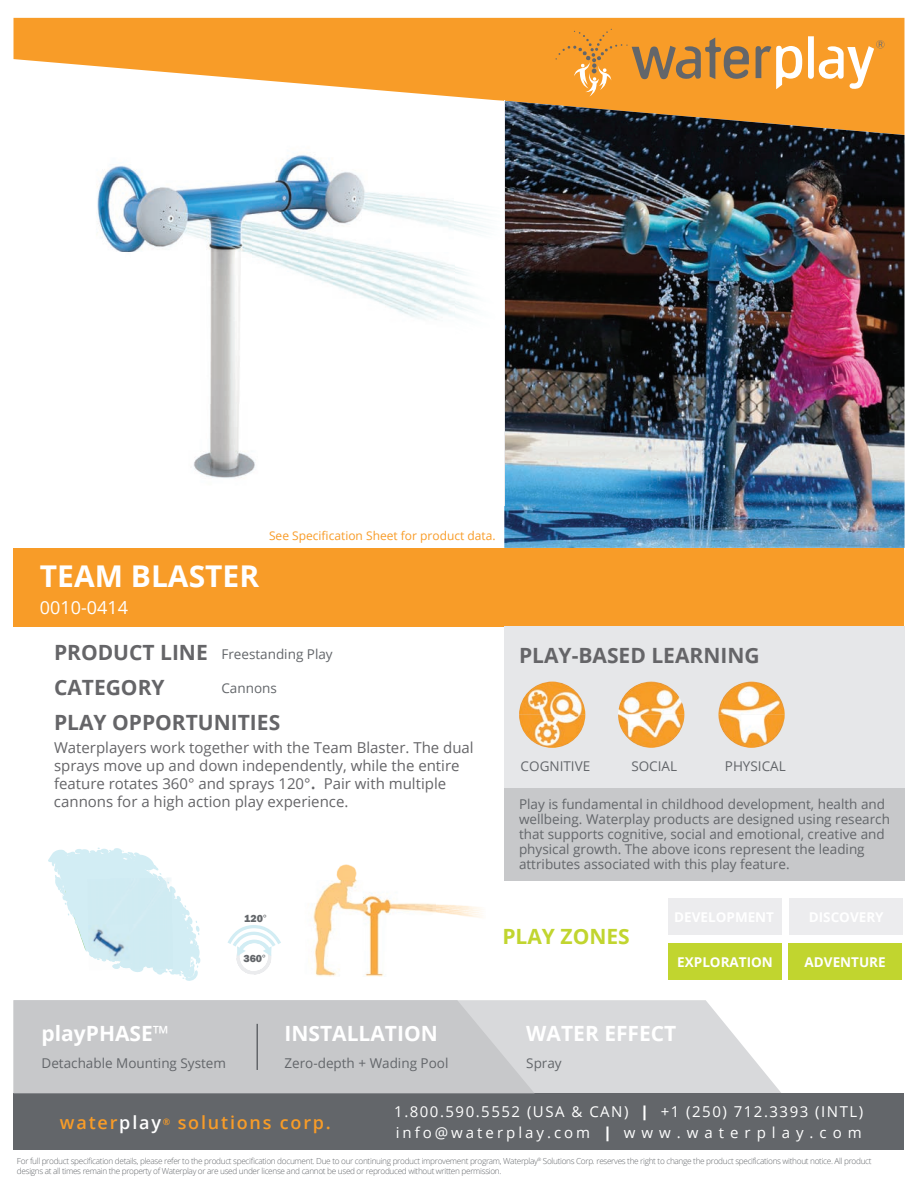
<style>
.page{position:relative;width:918px;height:1188px;background:#fff}
.page>*{position:absolute;margin:0;border:0;box-sizing:border-box;transform-origin:0 0}
.t1{font:700 30px "Open Sans";color:#fff}
.t2{font:700 21px/35.4px "Open Sans";color:#656568}
.t3{font:700 21px "Open Sans";color:#fff}
.t4{font:700 21px "Open Sans";color:#c1d52f}
.t5{font:600 18px "Open Sans";letter-spacing:.1em;color:#f89c28}
.t6{font:18px "Open Sans";color:#fff}
.t7{font:15px/18px "Open Sans";color:#656568}
.t8{font:15px/21px "Open Sans";letter-spacing:.1em;color:#fff}
.t9{font:13.5px/15px "Open Sans";color:#63666a}
.t10{font:700 13.5px "Open Sans";color:#fff}
.t11{font:12px "Open Sans";color:#f89c28}
.t12{font:800 10.65px "Franklin Gothic";color:#63666a}
.t13{font:300 8.25px/9.9px "Open Sans";letter-spacing:-.04em;color:#63666a}
.s1{font-size:21px}
.s2{font-family:"Myriad Pro";font-weight:400}
.s3{font-weight:400}
.s4{color:#fff}
.s5{font-weight:800}
</style>
<div class="page">
<svg style="left:535px;top:1000px;width:246px;height:93px;fill:#d8d9db"></svg>
<div style="left:14px;top:1093px;width:890px;height:57px;background:#63666a"></div>
<svg style="left:14px;top:18px;width:891px;height:117px;fill:#f89c28"></svg>
<svg style="left:555px;top:29px;width:194px;height:68px;background:#e19536"></svg>
<svg style="left:756px;top:36px;width:129px;height:54px"></svg>
<div style="left:14px;top:548px;width:890px;height:78px;background:#f89c28"></div>
<div style="left:504px;top:626px;width:400px;height:162px;background:#e6e7e9"></div>
<svg style="left:14px;top:1000px;width:521px;height:93px;background:#c8c9cb"></svg>
<div style="left:504px;top:788px;width:400px;height:92px;background:#c7c8ca"></div>
<div style="left:789px;top:943px;width:113px;height:36px;background:#c1d52f"></div>
<div style="left:669px;top:943px;width:113px;height:36px;background:#c1d52f"></div>
<div style="left:789px;top:898px;width:113px;height:37px;background:#ececee"></div>
<div style="left:669px;top:898px;width:113px;height:37px;background:#ececee"></div>
<img style="left:504px;top:101px;width:400px;height:447px">
<svg style="left:718px;top:705px;width:2px;height:8px"></svg>
<img style="left:718px;top:715px;width:67px;height:33px">
<img style="left:618px;top:682px;width:66px;height:33px">
<svg style="left:618px;top:715px;width:2px;height:10px"></svg>
<img style="left:519px;top:682px;width:66px;height:66px">
<img style="left:313px;top:864px;width:169px;height:113px">
<img style="left:51px;top:101px;width:453px;height:377px">
<img style="left:504px;top:101px;width:1px;height:405px">
<svg style="left:48px;top:848px;width:152px;height:133px"></svg>
<img style="left:89px;top:963px;width:42px;height:7px">
<img style="left:157px;top:877px;width:15px;height:1px">
<img style="left:87px;top:878px;width:42px;height:85px">
<div style="left:129px;top:878px;width:44px;height:91px;background:#d0ebf2"></div>
<img style="left:89px;top:951px;width:34px;height:11px">
<img style="left:131px;top:960px;width:42px;height:10px">
<img style="left:145px;top:878px;width:27px;height:18px">
<svg style="left:227px;top:925px;width:54px;height:50px"></svg>
<hr style="left:257px;top:1024px;width:1px;height:46px;background:#63666a">
<h1 class="t1" style="left:40px;top:554px;width:221px">TEAM BLASTER</h1>
<h3 class="t6" style="left:40px;top:595px;width:90px">0010-0414</h3>
<h3 class="t11" style="left:269px;top:527px;width:228px">See Specification Sheet for product data.</h3>
<h2 class="t2" style="left:54px;top:634px;width:155px">PRODUCT LINE<br>CATEGORY</h2>
<h2 class="t2" style="left:519px;top:637px;width:242px">PLAY-BASED LEARNING</h2>
<h3 class="t9" style="left:221px;top:646px;width:113px">Freestanding Play</h3>
<h3 class="t9" style="left:221px;top:680px;width:57px">Cannons</h3>
<h2 class="t2" style="left:54px;top:704px;width:228px">PLAY OPPORTUNITIES</h2>
<h3 class="t7" style="left:54px;top:738px;width:421px">Waterplayers work together with the Team Blaster. The dual sprays move up and down independently, while the entire feature rotates 360° and sprays 120°<span class="s1">.</span> Pair with multiple cannons for a high action play experience.</h3>
<p class="t12" style="left:244px;top:912px;width:24px">120<span class="s2">°</span></p>
<p class="t12" style="left:243px;top:952px;width:24px">360<span class="s2">°</span></p>
<h2 class="t3" style="left:42px;top:1019px;width:129px">playPHASE<span class="s3">™</span></h2>
<h3 class="t9" style="left:42px;top:1055px;width:186px">Detachable Mounting System</h3>
<h2 class="t3" style="left:284px;top:1019px;width:155px">INSTALLATION</h2>
<h3 class="t9" style="left:284px;top:1056px;width:165px">Zero-depth + Wading Pool</h3>
<h3 class="t9" style="left:521px;top:758px;width:71px">COGNITIVE</h3>
<h3 class="t9" style="left:631px;top:758px;width:47px">SOCIAL</h3>
<h3 class="t9" style="left:725px;top:758px;width:62px">PHYSICAL</h3>
<p class="t9" style="left:519px;top:796px;width:372px">Play is fundamental in childhood development, health and wellbeing. Waterplay products are designed using research that supports cognitive, social and emotional, creative and physical growth. The above icons represent the leading attributes associated with this play feature.</p>
<h2 class="t4" style="left:502px;top:921px;width:129px">PLAY ZONES</h2>
<h3 class="t10" style="left:677px;top:953px;width:97px">EXPLORATION</h3>
<h3 class="t10" style="left:805px;top:953px;width:83px">ADVENTURE</h3>
<h2 class="t3" style="left:526px;top:1019px;width:152px">WATER EFFECT</h2>
<h3 class="t9" style="left:526px;top:1055px;width:37px">Spray</h3>
<h3 class="t5" style="left:60px;top:1110px;width:272px">water<span class="s4">play</span><sup>®</sup> solutions corp.</h3>
<h3 class="t8" style="left:394px;top:1100px;width:470px">1.800.590.5552 (USA &amp; CAN) <span class="s5">|</span> +1 (250) 712.3393 (INTL) info@waterplay.com <span class="s5">|</span> w w w . w a t e r p l a y . c o m</h3>
<p class="t13" style="left:17px;top:1156px;width:856px">For full product specification details, please refer to the product specification document. Due to our continuing product improvement program, Waterplay<sup>®</sup> Solutions Corp. reserves the right to change the product specifications without notice. All product designs at all times remain the property of Waterplay or are used under license and cannot be used or reproduced without written permission.</p>
</div>
